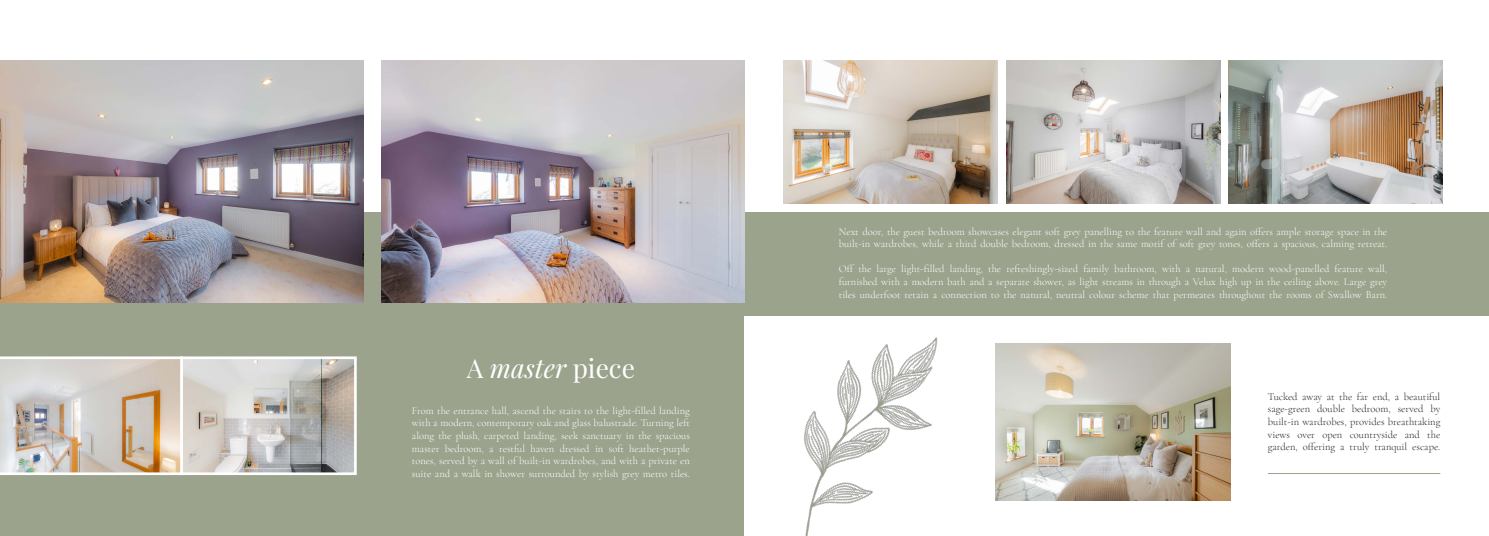
<style>
.page{position:relative;width:1489px;height:536px;background:#fff}
.page>*{position:absolute;margin:0;border:0;box-sizing:border-box;transform-origin:0 0}
.t1{font:26.25px "Playfair Display";color:#fff}
.t2{font:300 10.5px/12.6px "Cormorant Garamond";color:#fff;text-align:justify}
.t3{font:300 10.5px/12.6px "Cormorant Garamond";color:#231f20;text-align:justify}
.s1{font-style:italic}
</style>
<div class="page">
<div style="left:0;top:212px;width:1488px;height:324px;background:#9ba38d"></div>
<div style="left:744px;top:316px;width:744px;height:220px;background:#fff"></div>
<img style="left:381px;top:61px;width:363px;height:242px">
<img style="left:0;top:61px;width:363px;height:242px">
<img style="left:184px;top:360px;width:169px;height:111px">
<div style="left:180px;top:356px;width:177px;height:119px;border:3px solid #fff"></div>
<img style="left:0;top:356px;width:183px;height:119px">
<img style="left:1036px;top:343px;width:194px;height:158px">
<img style="left:1228px;top:61px;width:214px;height:143px">
<img style="left:1006px;top:61px;width:213px;height:143px">
<img style="left:783px;top:61px;width:214px;height:143px">
<img style="left:678px;top:256px;width:358px;height:280px">
<hr style="left:1267px;top:473px;width:173px;height:1px;background:#9ba38d">
<p class="t1" style="left:467px;top:347px;width:170px">A <span class="s1">master</span> piece</p>
<p class="t2" style="left:412px;top:404px;width:279px">From the entrance hall, ascend the stairs to the light-filled landing with a modern, contemporary oak and glass balustrade. Turning left along the plush, carpeted landing, seek sanctuary in the spacious master bedroom, a restful haven dressed in soft heather-purple tones, served by a wall of built-in wardrobes, and with a private en suite and a walk in shower surrounded by stylish grey metro tiles.</p>
<p class="t2" style="left:838px;top:225px;width:550px">Next door, the guest bedroom showcases elegant soft grey panelling to the feature wall and again offers ample storage space in the built-in wardrobes, while a third double bedroom, dressed in the same motif of soft grey tones, offers a spacious, calming retreat.</p>
<p class="t2" style="left:838px;top:263px;width:550px">Off the large light-filled landing, the refreshingly-sized family bathroom, with a natural, modern wood-panelled feature wall, furnished with a modern bath and a separate shower, as light streams in through a Velux high up in the ceiling above. Large grey tiles underfoot retain a connection to the natural, neutral colour scheme that permeates throughout the rooms of Swallow Barn.</p>
<p class="t3" style="left:1267px;top:390px;width:174px">Tucked away at the far end, a beautiful sage-green double bedroom, served by built-in wardrobes, provides breathtaking views over open countryside and the garden, offering a truly tranquil escape.</p>
</div>
